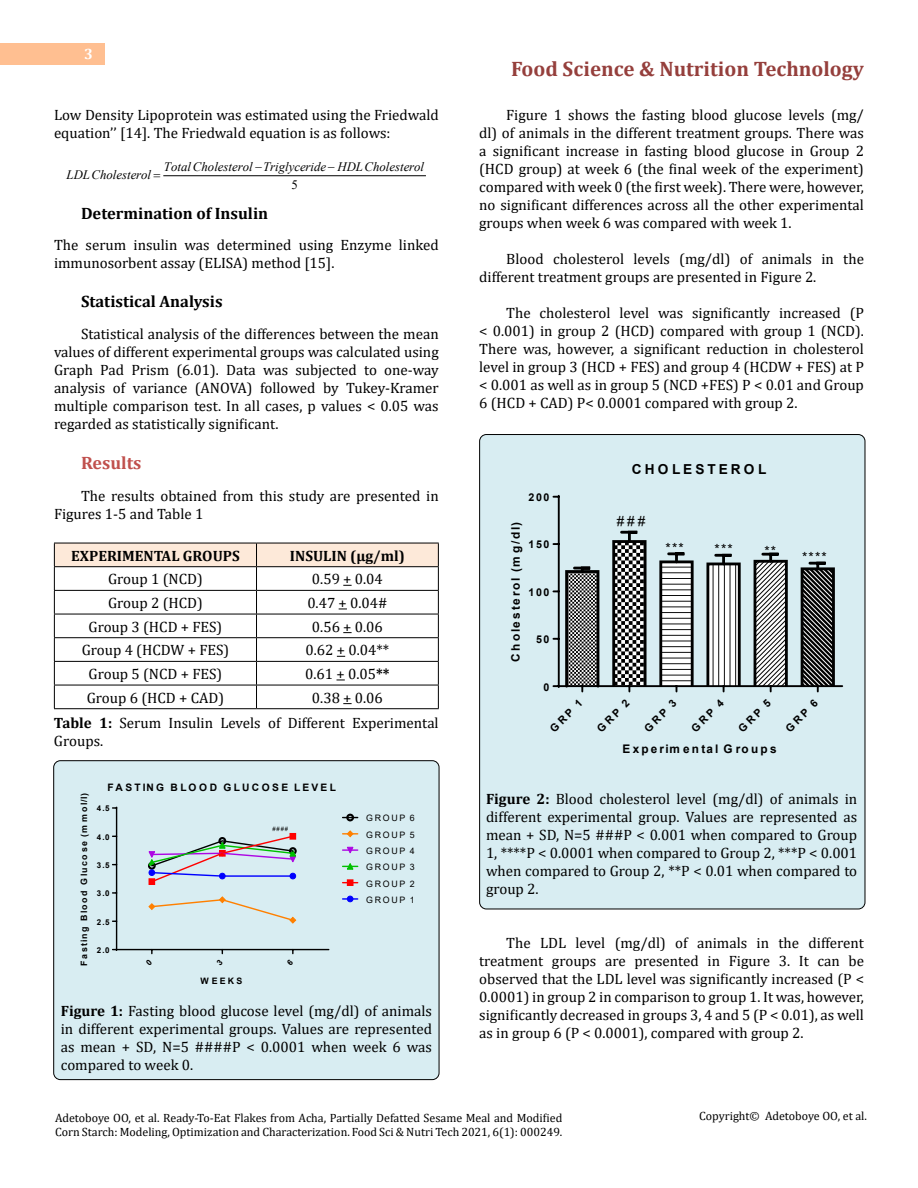
<style>
.page{position:relative;width:918px;height:1188px;background:#fff}
.page>*{position:absolute;margin:0;border:0;box-sizing:border-box;transform-origin:0 0}
.t1{font:700 21px "Cambria";color:#953f3c}
.t2{font:700 18px "Cambria";color:#c0504d}
.t3{font:700 16.5px "Cambria";color:#000}
.t4{font:15px/18px "Cambria";color:#000;text-align:justify}
.t5{font:700 15px "Cambria";color:#000}
.t6{font:700 15px "Cambria";color:#fff}
.t7{font:13.8px "Arial";color:#000}
.t8{font:700 13.8px "Arial";letter-spacing:.23em;color:#000}
.t9{font:italic 12.9px "Times New Roman";color:#000}
.t10{font:12.9px "Times New Roman";color:#000}
.t11{font:12px/14.4px "Cambria";color:#000}
.t12{font:700 11.85px "Arial";letter-spacing:.185em;color:#000}
.t13{font:700 11.7px "Arial";letter-spacing:.2em;color:#000}
.t14{font:700 10.8px "Arial";letter-spacing:.155em;color:#000}
.t15{font:700 10.65px "Arial";color:#000}
.t16{font:700 10.2px "Arial";letter-spacing:.23em;color:#000}
.t17{font:8.85px "Arial";letter-spacing:.19em;color:#000}
.t18{font:700 8.85px "Arial";letter-spacing:.19em;color:#000}
.t19{font:700 7.95px "Arial";color:#000}
.t20{font:5.85px "Arial";color:#000}
.s1{font-weight:700}
</style>
<div class="page">
<div style="left:0;top:43px;width:105px;height:21px;background:#ffbf91"></div>
<div style="left:480px;top:435px;width:385px;height:474px;background:#d8edf2;border-radius:7px"></div>
<div style="left:54px;top:761px;width:385px;height:319px;background:#d8edf2;border-radius:7px"></div>
<div style="left:53px;top:760px;width:386px;height:320px;border:1px solid #000;border-radius:7px"></div>
<hr style="left:164px;top:175px;width:261px;height:1px;background:#000">
<hr style="left:54px;top:708px;width:203px;height:1px;background:#000">
<hr style="left:257px;top:708px;width:182px;height:1px;background:#000">
<svg style="left:54px;top:543px;width:385px;height:165px"></svg>
<hr style="left:116px;top:949px;width:213px;height:1px;background:#000">
<hr style="left:116px;top:807px;width:1px;height:143px;background:#000">
<div style="left:148px;top:862px;width:8px;height:8px;border:2px solid #000;border-radius:50%"></div>
<div style="left:289px;top:847px;width:8px;height:8px;border:2px solid #000;border-radius:50%"></div>
<svg style="left:149px;top:897px;width:147px;height:26px"></svg>
<svg style="left:149px;top:833px;width:147px;height:52px"></svg>
<svg style="left:343px;top:896px;width:15px;height:6px"></svg>
<svg style="left:343px;top:880px;width:15px;height:6px"></svg>
<svg style="left:343px;top:863px;width:15px;height:6px"></svg>
<svg style="left:343px;top:847px;width:15px;height:6px"></svg>
<svg style="left:343px;top:831px;width:15px;height:6px"></svg>
<div style="left:346px;top:814px;width:8px;height:7px;border:2px solid #000;border-radius:50%"></div>
<div style="left:565px;top:570px;width:34px;height:118px;border:3px solid #000"></div>
<hr style="left:558px;top:685px;width:284px;height:2px;background:#000">
<svg style="left:567px;top:566px;width:31px;height:126px;background:#737575"></svg>
<svg style="left:612px;top:530px;width:35px;height:162px;background:#707272"></svg>
<svg style="left:659px;top:552px;width:35px;height:140px;background:#acaeaf"></svg>
<svg style="left:706px;top:553px;width:35px;height:139px;background:#acafaf"></svg>
<svg style="left:754px;top:552px;width:34px;height:140px;background:#949596"></svg>
<svg style="left:801px;top:561px;width:34px;height:131px;background:#484a4a"></svg>
<hr style="left:558px;top:496px;width:2px;height:191px;background:#000">
<svg style="left:146px;top:950px;width:7px;height:5px"></svg>
<svg style="left:216px;top:950px;width:7px;height:5px"></svg>
<svg style="left:287px;top:950px;width:7px;height:5px"></svg>
<p class="t6" style="left:84px;top:44px;width:10px">3</p>
<p class="t4" style="left:54px;top:105px;width:386px">Low Density Lipoprotein was estimated using the Friedwald equation’’ [14]. The Friedwald equation is as follows:</p>
<p class="t10" style="left:292px;top:176px;width:8px">5</p>
<p class="t9" style="left:164px;top:158px;width:262px">Total Cholesterol Triglyceride HDLCholesterol</p>
<p class="t9" style="left:67px;top:166px;width:86px">LDLCholesterol</p>
<p class="t3" style="left:81px;top:201px;width:189px">Determination of Insulin</p>
<p class="t4" style="left:54px;top:236px;width:386px">The serum insulin was determined using Enzyme linked immunosorbent assay (ELISA) method [15].</p>
<p class="t3" style="left:81px;top:290px;width:143px">Statistical Analysis</p>
<p class="t4" style="left:54px;top:324px;width:386px;text-indent:27px">Statistical analysis of the differences between the mean values of different experimental groups was calculated using Graph Pad Prism (6.01). Data was subjected to one-way analysis of variance (ANOVA) followed by Tukey-Kramer multiple comparison test. In all cases, p values &lt; 0.05 was regarded as statistically significant.</p>
<p class="t2" style="left:81px;top:450px;width:62px">Results</p>
<p class="t4" style="left:54px;top:486px;width:386px;text-indent:27px">The results obtained from this study are presented in<br>Figures 1-5 and Table 1</p>
<p class="t5" style="left:71px;top:545px;width:170px">EXPERIMENTAL GROUPS</p>
<p class="t5" style="left:290px;top:545px;width:116px">INSULIN (µg/ml)</p>
<p class="t4" style="left:108px;top:570px;width:96px">Group 1 (NCD)</p>
<p class="t4" style="left:312px;top:570px;width:72px">0.59 + 0.04</p>
<p class="t4" style="left:108px;top:594px;width:96px">Group 2 (HCD)</p>
<p class="t4" style="left:307px;top:594px;width:82px">0.47 + 0.04#</p>
<p class="t4" style="left:89px;top:618px;width:135px">Group 3 (HCD + FES)</p>
<p class="t4" style="left:312px;top:618px;width:72px">0.56 + 0.06</p>
<p class="t4" style="left:82px;top:641px;width:149px">Group 4 (HCDW + FES)</p>
<p class="t4" style="left:306px;top:641px;width:85px">0.62 + 0.04**</p>
<p class="t4" style="left:89px;top:665px;width:135px">Group 5 (NCD + FES)</p>
<p class="t4" style="left:305px;top:665px;width:86px">0.61 + 0.05<span class="s1">**</span></p>
<p class="t4" style="left:87px;top:689px;width:139px">Group 6 (HCD + CAD)</p>
<p class="t4" style="left:54px;top:685px;width:386px;line-height:25.2px;text-indent:258px">0.38 + 0.06<br><span class="s1">Table 1:</span> Serum Insulin Levels of Different Experimental</p>
<p class="t4" style="left:54px;top:732px;width:51px">Groups.</p>
<p class="t16" style="left:107px;top:780px;width:230px">FASTING BLOOD GLUCOSE LEVEL</p>
<p class="t18" style="left:78px;top:966px;width:175px;rotate:-90deg">Fasting Blood Glucose (mmol/l)</p>
<p class="t19" style="left:97px;top:803px;width:14px">4.5</p>
<p class="t17" style="left:366px;top:812px;width:50px">GROUP 6</p>
<p class="t20" style="left:272px;top:825px;width:17px">####</p>
<p class="t17" style="left:366px;top:829px;width:50px">GROUP 5</p>
<p class="t19" style="left:97px;top:831px;width:14px">4.0</p>
<p class="t17" style="left:366px;top:845px;width:50px">GROUP 4</p>
<p class="t19" style="left:97px;top:860px;width:14px">3.5</p>
<p class="t17" style="left:366px;top:861px;width:50px">GROUP 3</p>
<p class="t17" style="left:366px;top:877px;width:50px">GROUP 2</p>
<p class="t19" style="left:97px;top:888px;width:14px">3.0</p>
<p class="t17" style="left:366px;top:894px;width:50px">GROUP 1</p>
<p class="t19" style="left:97px;top:916px;width:14px">2.5</p>
<p class="t19" style="left:97px;top:944px;width:14px">2.0</p>
<p class="t18" style="left:200px;top:974px;width:43px">WEEKS</p>
<p class="t4" style="left:61px;top:1002px;width:373px"><span class="s1">Figure 1:</span> Fasting blood glucose level (mg/dl) of animals in different experimental groups. Values are represented as mean + SD, N=5 ####P &lt; 0.0001 when week 6 was compared to week 0.</p>
<h1 class="t1" style="left:511px;top:54px;width:354px">Food Science &amp; Nutrition Technology</h1>
<p class="t4" style="left:479px;top:105px;width:386px;text-indent:27px">Figure 1 shows the fasting blood glucose levels (mg/ dl) of animals in the different treatment groups. There was a significant increase in fasting blood glucose in Group 2 (HCD group) at week 6 (the final week of the experiment) compared with week 0 (the first week). There were, however, no significant differences across all the other experimental groups when week 6 was compared with week 1.</p>
<p class="t4" style="left:479px;top:249px;width:386px;text-indent:27px">Blood cholesterol levels (mg/dl) of animals in the different treatment groups are presented in Figure 2.</p>
<p class="t4" style="left:479px;top:303px;width:386px;text-indent:27px">The cholesterol level was significantly increased (P &lt; 0.001) in group 2 (HCD) compared with group 1 (NCD).<br>There was, however, a significant reduction in cholesterol level in group 3 (HCD + FES) and group 4 (HCDW + FES) at P &lt; 0.001 as well as in group 5 (NCD +FES) P &lt; 0.01 and Group 6 (HCD + CAD) P&lt; 0.0001 compared with group 2.</p>
<p class="t14" style="left:528px;top:490px;width:23px">200</p>
<p class="t13" style="left:507px;top:662px;width:142px;rotate:-90deg">Cholesterol (mg/dl)</p>
<p class="t14" style="left:528px;top:537px;width:23px">150</p>
<p class="t14" style="left:528px;top:584px;width:23px">100</p>
<p class="t14" style="left:536px;top:632px;width:15px">50</p>
<p class="t14" style="left:544px;top:679px;width:7px">0</p>
<p class="t8" style="left:632px;top:459px;width:136px">CHOLESTEROL</p>
<p class="t7" style="left:617px;top:512px;width:30px">###</p>
<p class="t7" style="left:666px;top:538px;width:20px">***</p>
<p class="t7" style="left:715px;top:539px;width:20px">***</p>
<p class="t7" style="left:765px;top:542px;width:13px">**</p>
<p class="t7" style="left:802px;top:548px;width:26px">****</p>
<p class="t15" style="left:547px;top:725px;width:42px;rotate:-45deg">GRP 1</p>
<p class="t15" style="left:594px;top:725px;width:42px;rotate:-45deg">GRP 2</p>
<p class="t15" style="left:641px;top:725px;width:42px;rotate:-45deg">GRP 3</p>
<p class="t15" style="left:688px;top:725px;width:42px;rotate:-45deg">GRP 4</p>
<p class="t15" style="left:735px;top:725px;width:42px;rotate:-45deg">GRP 5</p>
<p class="t15" style="left:782px;top:725px;width:42px;rotate:-45deg">GRP 6</p>
<p class="t12" style="left:622px;top:741px;width:156px">Experimental Groups</p>
<p class="t4" style="left:486px;top:789px;width:373px"><span class="s1">Figure 2:</span> Blood cholesterol level (mg/dl) of animals in different experimental group. Values are represented as mean + SD, N=5 ###P &lt; 0.001 when compared to Group 1, ****P &lt; 0.0001 when compared to Group 2, ***P &lt; 0.001 when compared to Group 2, **P &lt; 0.01 when compared to group 2.</p>
<p class="t4" style="left:479px;top:933px;width:386px;text-indent:27px">The LDL level (mg/dl) of animals in the different treatment groups are presented in Figure 3. It can be observed that the LDL level was significantly increased (P &lt; 0.0001) in group 2 in comparison to group 1. It was, however, significantly decreased in groups 3, 4 and 5 (P &lt; 0.01), as well as in group 6 (P &lt; 0.0001), compared with group 2.</p>
<p class="t11" style="left:55px;top:1111px;width:509px">Adetoboye OO, et al. Ready-To-Eat Flakes from Acha, Partially Defatted Sesame Meal and Modified<br>Corn Starch: Modeling, Optimization and Characterization. Food Sci &amp; Nutri Tech 2021, 6(1): 000249.</p>
<p class="t11" style="left:699px;top:1109px;width:169px">Copyright© Adetoboye OO, et al.</p>
</div>
